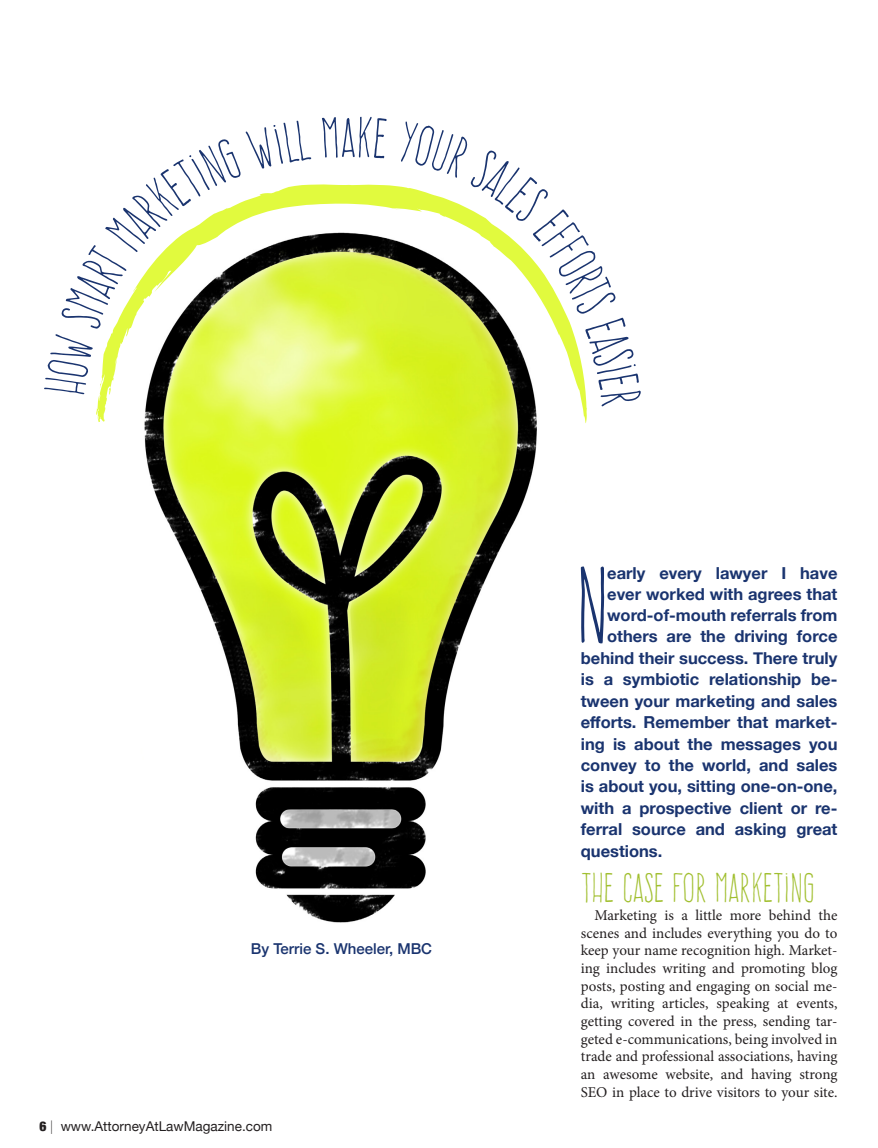
<style>
.page{position:relative;width:878px;height:1148px;background:#fff}
.page>*{position:absolute;margin:0;border:0;box-sizing:border-box;transform-origin:0 0}
.t1{font:94.5px "Frente H1";color:#1a346f}
.t2{font:36px "Frente H1";color:#a1bf2f}
.t3{font:700 16.5px "Helvetica Neue";color:#1a346f}
.t4{font:15px/17.7px "Minion Pro";letter-spacing:-.005em;color:#231f20;text-align:justify}
.t5{font:500 15px "Helvetica Neue";color:#1a346f}
.t6{font:13.5px "Helvetica Neue";color:#231f20}
.s1{font-weight:900;font-stretch:condensed}
.s2{font-weight:100}
</style>
<div class="page">
<img style="left:144px;top:406px;width:443px;height:517px">
<svg style="left:96px;top:184px;width:490px;height:239px"></svg>
<svg style="left:96px;top:184px;width:215px;height:210px"></svg>
<svg style="left:398px;top:184px;width:189px;height:222px"></svg>
<p class="t5" style="left:251px;top:936px;width:183px">By Terrie S. Wheeler, MBC</p>
<p class="t6" style="left:39px;top:1116px;width:234px"><span class="s1">6</span> <span class="s2">|</span> www.AttorneyAtLawMagazine.com</p>
<p class="t1" style="left:574px;top:552px;width:34px">N</p>
<p class="t3" style="left:607px;top:560px;width:232px">early every lawyer I have</p>
<p class="t3" style="left:607px;top:581px;width:232px">ever worked with agrees that</p>
<p class="t3" style="left:607px;top:602px;width:232px">word-of-mouth referrals from</p>
<p class="t3" style="left:607px;top:623px;width:232px">others are the driving force</p>
<p class="t3" style="left:580px;top:645px;width:258px">behind their success. There truly</p>
<p class="t3" style="left:580px;top:666px;width:258px">is a symbiotic relationship be-</p>
<p class="t3" style="left:580px;top:687px;width:258px">tween your marketing and sales</p>
<p class="t3" style="left:580px;top:709px;width:258px">efforts. Remember that market-</p>
<p class="t3" style="left:580px;top:730px;width:258px">ing is about the messages you</p>
<p class="t3" style="left:580px;top:752px;width:258px">convey to the world, and sales</p>
<p class="t3" style="left:580px;top:773px;width:258px">is about you, sitting one-on-one,</p>
<p class="t3" style="left:580px;top:795px;width:258px">with a prospective client or re-</p>
<p class="t3" style="left:580px;top:816px;width:258px">ferral source and asking great</p>
<p class="t3" style="left:580px;top:837px;width:83px">questions.</p>
<p class="t2" style="left:580px;top:867px;width:235px">THE CASE FOR MARKETING</p>
<p class="t4" style="left:580px;top:906px;width:258px;text-indent:14px">Marketing is a little more behind the scenes and includes everything you do to keep your name recognition high. Market&shy;ing includes writing and promoting blog posts, posting and engaging on social me&shy;dia, writing articles, speaking at events, getting covered in the press, sending tar&shy;geted e-communications, being involved in trade and professional associations, having an awesome website, and having strong SEO in place to drive visitors to your site.</p>
</div>
